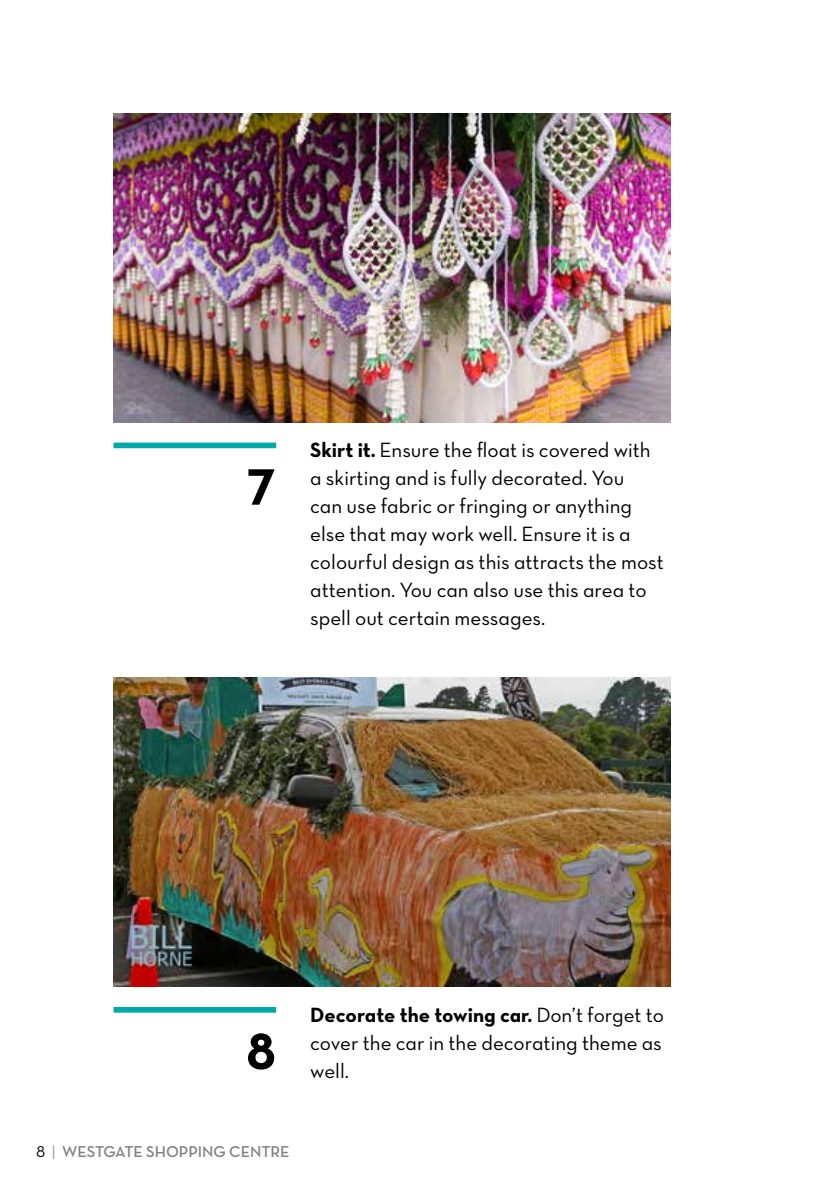
<style>
.page{position:relative;width:840px;height:1191px;background:#fff}
.page>*{position:absolute;margin:0;border:0;box-sizing:border-box;transform-origin:0 0}
.t1{font:52px "Neutra Text TF Bold Alt";color:#000}
.t2{font:21px/28px "Neutra Text TF Book Alt";color:#000}
.t3{font:21px "Neutra Text TF Bold Alt";color:#000}
.t4{font:16px "Neutra Text TF Demi Alt";color:#808285}
.s1{font-family:"Neutra Text TF Bold Alt"}
.s2{font-family:"Neutra Text TF Book Alt"}
.s3{font-family:"Neutra Text TF Book Alt";color:#000}
.s4{font-family:"Neutra Text TF Book Alt";color:#939598}
</style>
<div class="page">
<img style="left:114px;top:113px;width:555px;height:309px">
<img style="left:114px;top:678px;width:555px;height:309px">
<div style="left:113px;top:442px;width:163px;height:6px;background:#00aaa9"></div>
<div style="left:113px;top:1007px;width:163px;height:5px;background:#00aaa9"></div>
<h1 class="t1" style="left:246px;top:454px;width:32px">7</h1>
<p class="t2" style="left:310px;top:436px;width:355px"><span class="s1">Skirt it.</span> Ensure the float is covered with a skirting and is fully decorated. You<br>can use fabric or fringing or anything else that may work well. Ensure it is a colourful design as this attracts the most attention. You can also use this area to spell out certain messages.</p>
<h1 class="t1" style="left:246px;top:1019px;width:32px">8</h1>
<p class="t3" style="left:310px;top:1001px;width:355px">Decorate the towing car. <span class="s2">Don’t forget to</span></p>
<p class="t2" style="left:310px;top:1028px;width:353px">cover the car in the decorating theme as well.</p>
<p class="t4" style="left:36px;top:1141px;width:255px"><span class="s3">8</span> <span class="s4">|</span> WESTGATE SHOPPING CENTRE</p>
</div>
